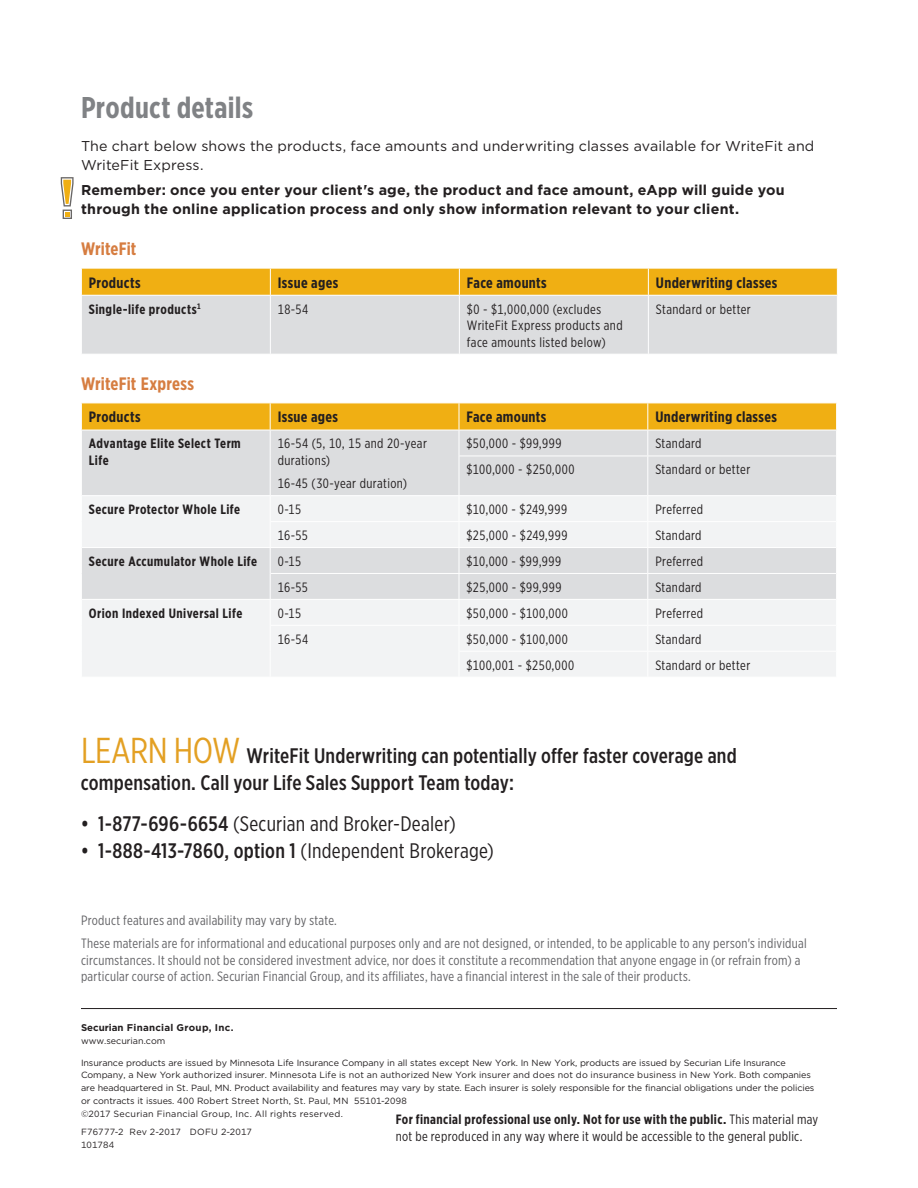
<style>
.page{position:relative;width:918px;height:1188px;background:#fff}
.page>*{position:absolute;margin:0;border:0;box-sizing:border-box;transform-origin:0 0}
.t1{font:700 30px "Gotham X Narrow";letter-spacing:.01em;color:#808285}
.t2{font:500 21px/27px "Gotham X Narrow";letter-spacing:.01em;color:#231f20}
.t3{font:21px "Gotham X Narrow";letter-spacing:.015em;color:#231f20}
.t4{font:700 18px "Gotham X Narrow";letter-spacing:.01em;color:#d67d41}
.t5{font:700 15px "Gotham X Narrow";letter-spacing:.02em;color:#231f20}
.t6{font:700 14.25px/18.8px "Gotham";letter-spacing:.015em;color:#231f20}
.t7{font:14.25px/18.8px "Gotham";letter-spacing:.01em;color:#231f20}
.t8{font:13.5px/16.5px "Gotham X Narrow";letter-spacing:.03em;color:#231f20}
.t9{font:13.5px/23.2px "Gotham X Narrow";letter-spacing:.02em;color:#636366}
.t10{font:700 13.5px/16.5px "Gotham X Narrow";letter-spacing:.035em;color:#231f20}
.t11{font:700 9.75px "Gotham";letter-spacing:.025em;color:#231f20}
.t12{font:9px/12.8px "Gotham";letter-spacing:-.01em;color:#231f20}
.t13{font:9px/12.8px "Gotham";letter-spacing:.02em;color:#231f20}
.s1{font-weight:400;font-size:36px;color:#e3a023}
.s2{font-weight:500}
.s3{font-weight:400}
.s4{font-weight:700}
</style>
<div class="page">
<div style="left:82px;top:296px;width:755px;height:58px;background:#dcdddf"></div>
<svg style="left:81px;top:268px;width:757px;height:27px;background:#f0b21c"></svg>
<hr style="left:270px;top:296px;width:1px;height:58px;background:#fff">
<hr style="left:459px;top:296px;width:1px;height:58px;background:#fff">
<hr style="left:648px;top:296px;width:1px;height:58px;background:#fff">
<div style="left:82px;top:456px;width:754px;height:39px;background:#dcdddf"></div>
<svg style="left:82px;top:496px;width:754px;height:180px;fill:#f2f3f4"></svg>
<svg style="left:81px;top:403px;width:756px;height:53px;background:#e7c77c"></svg>
<hr style="left:270px;top:456px;width:1px;height:39px;background:#fff">
<hr style="left:459px;top:456px;width:1px;height:39px;background:#fff">
<hr style="left:647px;top:456px;width:1px;height:39px;background:#fff">
<svg style="left:270px;top:496px;width:1px;height:180px"></svg>
<svg style="left:459px;top:496px;width:1px;height:180px"></svg>
<svg style="left:647px;top:496px;width:1px;height:180px"></svg>
<hr style="left:459px;top:456px;width:189px;height:1px;background:#fff">
<hr style="left:648px;top:456px;width:188px;height:1px;background:#fff">
<hr style="left:271px;top:521px;width:188px;height:1px;background:#fff">
<hr style="left:459px;top:521px;width:189px;height:1px;background:#fff">
<hr style="left:648px;top:521px;width:188px;height:1px;background:#fff">
<hr style="left:82px;top:547px;width:188px;height:1px;background:#fff">
<hr style="left:270px;top:547px;width:189px;height:1px;background:#fff">
<hr style="left:459px;top:547px;width:189px;height:1px;background:#fff">
<hr style="left:648px;top:547px;width:188px;height:1px;background:#fff">
<hr style="left:271px;top:573px;width:188px;height:1px;background:#fff">
<hr style="left:459px;top:573px;width:189px;height:1px;background:#fff">
<hr style="left:648px;top:573px;width:188px;height:1px;background:#fff">
<hr style="left:82px;top:599px;width:188px;height:1px;background:#fff">
<hr style="left:270px;top:599px;width:189px;height:1px;background:#fff">
<hr style="left:459px;top:599px;width:189px;height:1px;background:#fff">
<hr style="left:648px;top:599px;width:188px;height:1px;background:#fff">
<hr style="left:271px;top:625px;width:188px;height:1px;background:#fff">
<hr style="left:459px;top:625px;width:189px;height:1px;background:#fff">
<hr style="left:648px;top:625px;width:188px;height:1px;background:#fff">
<hr style="left:459px;top:651px;width:189px;height:1px;background:#fff">
<hr style="left:648px;top:651px;width:188px;height:1px;background:#fff">
<hr style="left:81px;top:1008px;width:756px;height:1px;background:#231f20">
<svg style="left:61px;top:177px;width:13px;height:42px"></svg>
<h1 class="t1" style="left:81px;top:89px;width:174px">Product details</h1>
<p class="t7" style="left:81px;top:136px;width:735px">The chart below shows the products, face amounts and underwriting classes available for WriteFit and<br>WriteFit Express.</p>
<p class="t6" style="left:81px;top:180px;width:705px">Remember: once you enter your client's age, the product and face amount, eApp will guide you through the online application process and only show information relevant to your client.</p>
<h3 class="t4" style="left:81px;top:238px;width:57px">WriteFit</h3>
<p class="t5" style="left:89px;top:273px;width:53px">Products</p>
<p class="t5" style="left:278px;top:273px;width:62px">Issue ages</p>
<p class="t5" style="left:467px;top:273px;width:81px">Face amounts</p>
<p class="t5" style="left:656px;top:273px;width:123px">Underwriting classes</p>
<p class="t10" style="left:89px;top:301px;width:113px">Single-life products<sup>1</sup></p>
<p class="t8" style="left:278px;top:300px;width:32px">18-54</p>
<p class="t8" style="left:467px;top:300px;width:157px">$0 - $1,000,000 (excludes<br>WriteFit Express products and face amounts listed below)</p>
<p class="t8" style="left:656px;top:300px;width:96px">Standard or better</p>
<h3 class="t4" style="left:81px;top:372px;width:115px">WriteFit Express</h3>
<p class="t5" style="left:89px;top:408px;width:53px">Products</p>
<p class="t5" style="left:278px;top:408px;width:62px">Issue ages</p>
<p class="t5" style="left:467px;top:408px;width:81px">Face amounts</p>
<p class="t5" style="left:655px;top:408px;width:123px">Underwriting classes</p>
<p class="t10" style="left:89px;top:435px;width:153px">Advantage Elite Select Term<br>Life</p>
<p class="t8" style="left:278px;top:435px;width:151px">16-54 (5, 10, 15 and 20-year durations)</p>
<p class="t8" style="left:278px;top:475px;width:131px">16-45 (30-year duration)</p>
<p class="t8" style="left:467px;top:435px;width:96px">$50,000 - $99,999</p>
<p class="t8" style="left:655px;top:435px;width:48px">Standard</p>
<p class="t8" style="left:467px;top:461px;width:109px">$100,000 - $250,000</p>
<p class="t8" style="left:655px;top:461px;width:96px">Standard or better</p>
<p class="t10" style="left:89px;top:501px;width:153px">Secure Protector Whole Life</p>
<p class="t8" style="left:278px;top:501px;width:25px">0-15</p>
<p class="t8" style="left:467px;top:501px;width:102px">$10,000 - $249,999</p>
<p class="t8" style="left:655px;top:501px;width:49px">Preferred</p>
<p class="t8" style="left:278px;top:527px;width:32px">16-55</p>
<p class="t8" style="left:467px;top:527px;width:102px">$25,000 - $249,999</p>
<p class="t8" style="left:655px;top:527px;width:48px">Standard</p>
<p class="t10" style="left:89px;top:553px;width:170px">Secure Accumulator Whole Life</p>
<p class="t8" style="left:278px;top:553px;width:25px">0-15</p>
<p class="t8" style="left:467px;top:553px;width:96px">$10,000 - $99,999</p>
<p class="t8" style="left:655px;top:553px;width:49px">Preferred</p>
<p class="t8" style="left:278px;top:579px;width:32px">16-55</p>
<p class="t8" style="left:467px;top:579px;width:96px">$25,000 - $99,999</p>
<p class="t8" style="left:655px;top:579px;width:48px">Standard</p>
<p class="t10" style="left:89px;top:605px;width:155px">Orion Indexed Universal Life</p>
<p class="t8" style="left:278px;top:605px;width:25px">0-15</p>
<p class="t8" style="left:467px;top:605px;width:103px">$50,000 - $100,000</p>
<p class="t8" style="left:655px;top:605px;width:49px">Preferred</p>
<p class="t8" style="left:278px;top:630px;width:32px">16-54</p>
<p class="t8" style="left:467px;top:630px;width:103px">$50,000 - $100,000</p>
<p class="t8" style="left:655px;top:630px;width:48px">Standard</p>
<p class="t8" style="left:467px;top:656px;width:109px">$100,001 - $250,000</p>
<p class="t8" style="left:655px;top:656px;width:96px">Standard or better</p>
<h2 class="t2" style="left:81px;top:742px;width:657px"><span class="s1">LEARN HOW</span> WriteFit Underwriting can potentially offer faster coverage and compensation. Call your Life Sales Support Team today:</h2>
<h2 class="t3" style="left:81px;top:811px;width:376px"><span class="s2">• 1-877-696-6654</span> (Securian and Broker-Dealer)</h2>
<h2 class="t2" style="left:81px;top:836px;width:414px">• 1-888-413-7860, option 1 <span class="s3">(Independent Brokerage)</span></h2>
<p class="t9" style="left:81px;top:908px;width:727px">Product features and availability may vary by state.<br>These materials are for informational and educational purposes only and are not designed, or intended, to be applicable to any person's individual</p>
<p class="t9" style="left:81px;top:952px;width:721px;line-height:16.5px">circumstances. It should not be considered investment advice, nor does it constitute a recommendation that anyone engage in (or refrain from) a particular course of action. Securian Financial Group, and its affiliates, have a financial interest in the sale of their products.</p>
<p class="t11" style="left:81px;top:1022px;width:154px">Securian Financial Group, Inc.</p>
<p class="t12" style="left:81px;top:1034px;width:86px">www.securian.com</p>
<p class="t12" style="left:81px;top:1056px;width:735px">Insurance products are issued by Minnesota Life Insurance Company in all states except New York. In New York, products are issued by Securian Life Insurance Company, a New York authorized insurer. Minnesota Life is not an authorized New York insurer and does not do insurance business in New York. Both companies are headquartered in St. Paul, MN. Product availability and features may vary by state. Each insurer is solely responsible for the financial obligations under the policies or contracts it issues. 400 Robert Street North, St. Paul, MN 55101-2098<br>©2017 Securian Financial Group, Inc. All rights reserved.</p>
<p class="t13" style="left:81px;top:1125px;width:172px">F76777-2 Rev 2-2017 DOFU 2-2017<br>101784</p>
<p class="t8" style="left:396px;top:1111px;width:424px"><span class="s4">For financial professional use only. Not for use with the public.</span> This material may not be reproduced in any way where it would be accessible to the general public.</p>
</div>
